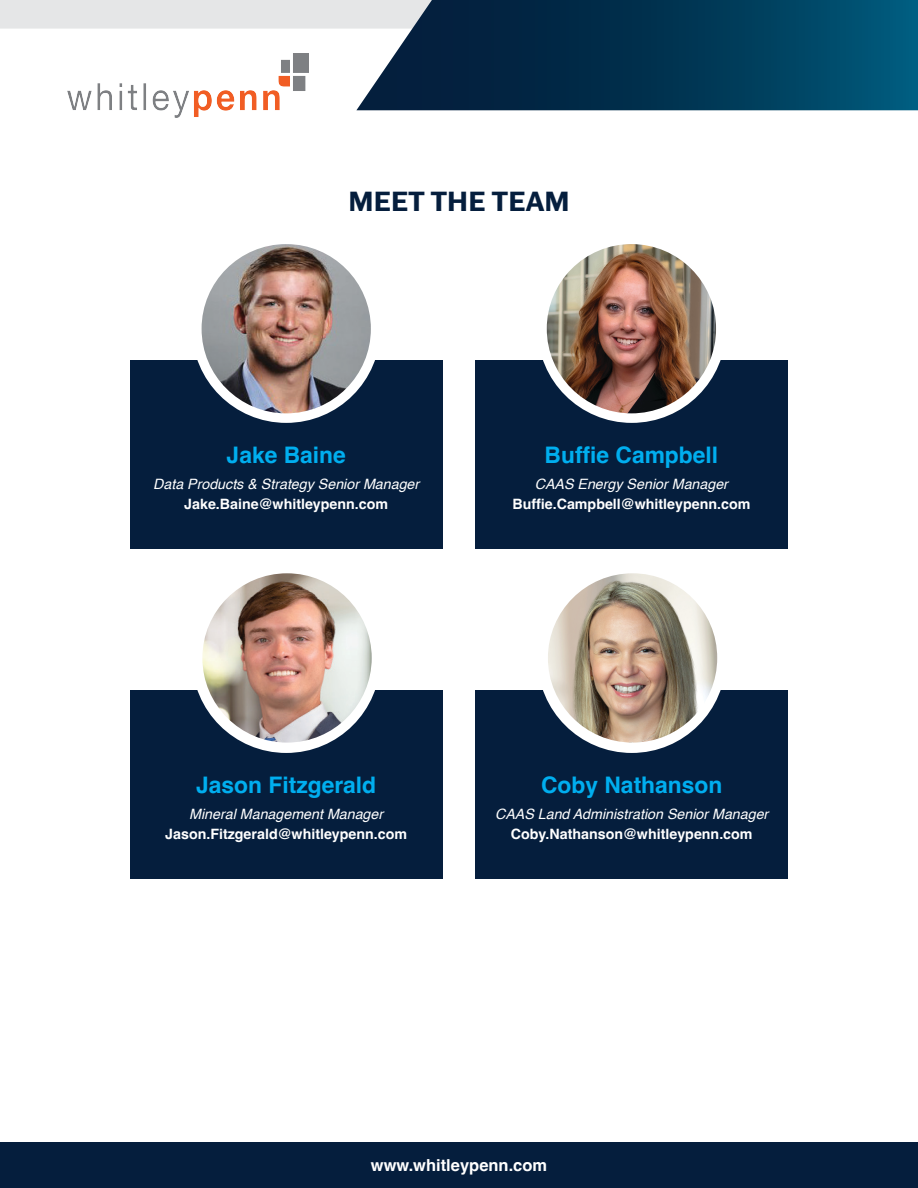
<style>
.page{position:relative;width:918px;height:1188px;background:#fff}
.page>*{position:absolute;margin:0;border:0;box-sizing:border-box;transform-origin:0 0}
.t1{font:700 27px "Franklin Gothic ATF";color:#051e3d}
.t2{font:700 22.8px "Helvetica";color:#00aeef}
.t3{font:700 16.5px "Helvetica";color:#fff}
.t4{font:700 14.25px "Helvetica";color:#fff}
.t5{font:italic 14.25px "Helvetica";color:#fff}
</style>
<div class="page">
<div style="left:475px;top:361px;width:313px;height:188px;background:#051e3d"></div>
<div style="left:538px;top:235px;width:188px;height:188px;background:#fff;border-radius:50%"></div>
<img style="left:547px;top:244px;width:169px;height:169px;border-radius:85px">
<div style="left:0;top:0;width:356px;height:29px;background:#e5e6e7"></div>
<img style="left:67px;top:54px;width:241px;height:64px">
<div style="left:0;top:1143px;width:918px;height:45px;background:#051e3d"></div>
<svg style="left:356px;top:0;width:562px;height:110px;background:#11425f"></svg>
<div style="left:130px;top:691px;width:313px;height:188px;background:#051e3d"></div>
<div style="left:192px;top:565px;width:188px;height:188px;background:#fff;border-radius:50%"></div>
<img style="left:202px;top:573px;width:170px;height:170px;border-radius:85px">
<div style="left:475px;top:691px;width:313px;height:188px;background:#051e3d"></div>
<div style="left:538px;top:565px;width:188px;height:188px;background:#fff;border-radius:50%"></div>
<img style="left:548px;top:573px;width:169px;height:170px;border-radius:85px">
<div style="left:130px;top:361px;width:313px;height:188px;background:#051e3d"></div>
<div style="left:192px;top:235px;width:188px;height:188px;background:#fff;border-radius:50%"></div>
<img style="left:202px;top:244px;width:169px;height:169px;border-radius:85px">
<p class="t1" style="left:348px;top:183px;width:223px">MEET THE TEAM</p>
<p class="t2" style="left:227px;top:441px;width:121px">Jake Baine</p>
<p class="t5" style="left:153px;top:473px;width:268px">Data Products &amp; Strategy Senior Manager</p>
<p class="t4" style="left:184px;top:495px;width:205px">Jake.Baine@whitleypenn.com</p>
<p class="t2" style="left:545px;top:441px;width:175px">Buffie Campbell</p>
<p class="t5" style="left:535px;top:473px;width:195px">CAAS Energy Senior Manager</p>
<p class="t4" style="left:512px;top:495px;width:239px">Buffie.Campbell@whitleypenn.com</p>
<p class="t2" style="left:196px;top:772px;width:181px">Jason Fitzgerald</p>
<p class="t5" style="left:189px;top:803px;width:196px">Mineral Management Manager</p>
<p class="t4" style="left:165px;top:825px;width:243px">Jason.Fitzgerald@whitleypenn.com</p>
<p class="t2" style="left:541px;top:772px;width:183px">Coby Nathanson</p>
<p class="t5" style="left:495px;top:803px;width:275px">CAAS Land Administration Senior Manager</p>
<p class="t4" style="left:511px;top:825px;width:243px">Coby.Nathanson@whitleypenn.com</p>
<p class="t3" style="left:371px;top:1155px;width:178px">www.whitleypenn.com</p>
</div>
